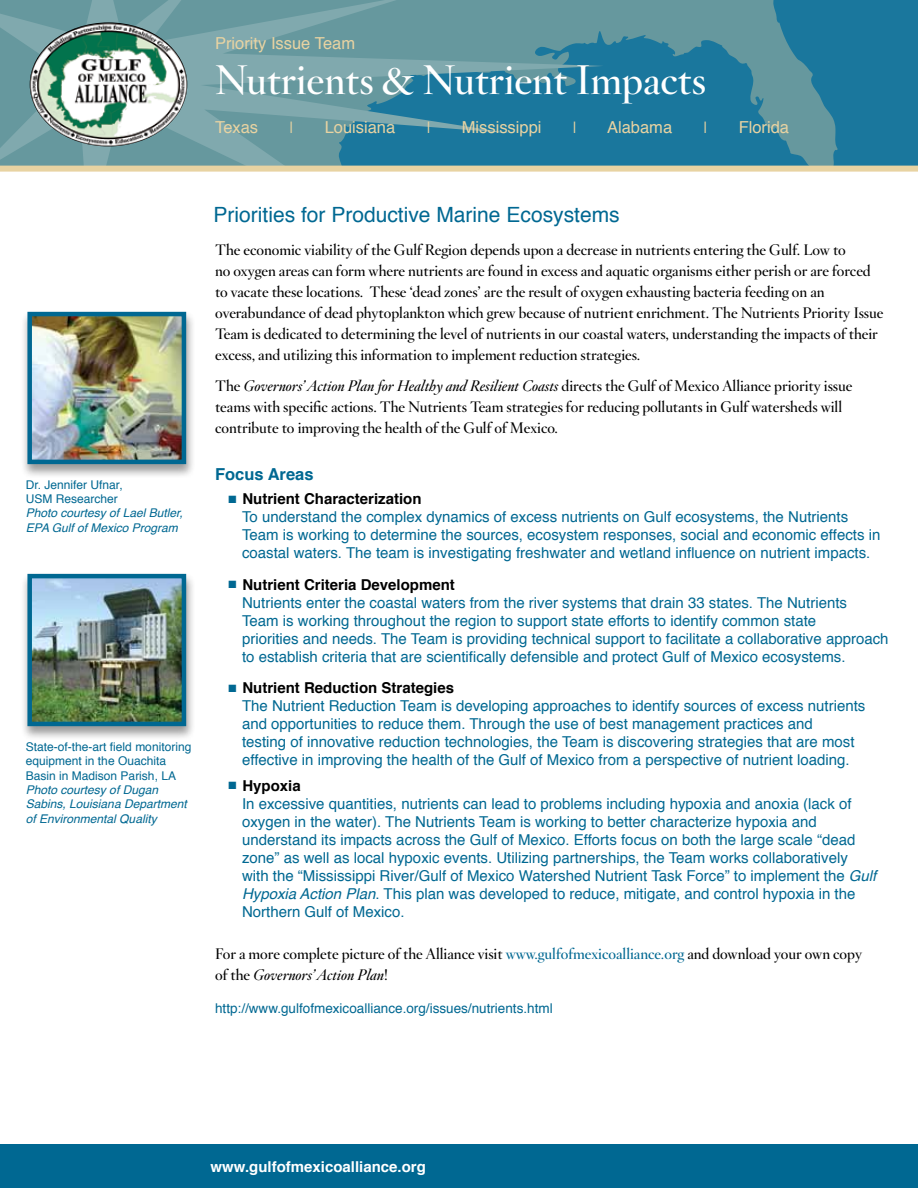
<style>
.page{position:relative;width:918px;height:1188px;background:#fff}
.page>*{position:absolute;margin:0;border:0;box-sizing:border-box;transform-origin:0 0}
.t1{font:40.5px "Hoefler Titling HTF Sm Roman";color:#fff}
.t2{font:21px "Helvetica";color:#006892}
.t3{font:16.5px "Helvetica";color:#e8d3a2}
.t4{font:700 16.5px "Helvetica";color:#006892}
.t5{font:15px/18px "Helvetica";color:#006892}
.t6{font:15px/21px "Hoefler Titling HTF Sm Roman";color:#000}
.t7{font:italic 15px "Hoefler Titling HTF Sm";color:#000}
.t8{font:700 15px "Helvetica";color:#fff}
.t9{font:13.5px "Helvetica";color:#006892}
.t10{font:italic 12px/14.4px "Helvetica";color:#006892}
.t11{font:12px/14.4px "Helvetica";color:#006892}
.s1{font-family:"Hoefler Titling HTF Sm Roman";font-style:normal}
.s2{font-weight:700;color:#000}
.s3{font-style:italic}
.s4{color:#006892}
</style>
<div class="page">
<div style="left:2px;top:0;width:916px;height:166px;background:#1a779d"></div>
<svg style="left:604px;top:0;width:234px;height:166px"></svg>
<svg style="left:0;top:0;width:604px;height:166px;fill:#66989e"></svg>
<img style="left:30px;top:22px;width:157px;height:124px">
<div style="left:0;top:1145px;width:918px;height:43px;background:#006892"></div>
<div style="left:20px;top:310px;width:175px;height:169px;background:#000;opacity:.4"></div>
<img style="left:32px;top:317px;width:149px;height:142px">
<div style="left:27px;top:312px;width:159px;height:152px;border:4px solid #006892"></div>
<div style="left:20px;top:572px;width:175px;height:169px;background:#000;opacity:.4"></div>
<img style="left:32px;top:579px;width:149px;height:142px">
<div style="left:27px;top:574px;width:159px;height:152px;border:4px solid #006892"></div>
<div style="left:0;top:166px;width:918px;height:6px;background:#e8d3a2"></div>
<svg style="left:291px;top:121px;width:1px;height:12px"></svg>
<svg style="left:428px;top:121px;width:1px;height:12px"></svg>
<svg style="left:574px;top:121px;width:1px;height:12px"></svg>
<svg style="left:705px;top:121px;width:1px;height:12px"></svg>
<p class="t3" style="left:215px;top:30px;width:141px">Priority Issue Team</p>
<h1 class="t1" style="left:215px;top:53px;width:492px">Nutrients &amp; Nutrient Impacts</h1>
<p class="t3" style="left:215px;top:114px;width:45px">Texas</p>
<p class="t3" style="left:325px;top:114px;width:72px">Louisiana</p>
<p class="t3" style="left:462px;top:114px;width:81px">Mississippi</p>
<p class="t3" style="left:607px;top:114px;width:67px">Alabama</p>
<p class="t3" style="left:739px;top:114px;width:52px">Florida</p>
<p class="t11" style="left:26px;top:478px;width:98px">Dr. Jennifer Ufnar,<br>USM Researcher</p>
<p class="t10" style="left:26px;top:506px;width:158px">Photo courtesy of Lael Butler,<br>EPA Gulf of Mexico Program</p>
<p class="t11" style="left:26px;top:740px;width:167px">State-of-the-art field monitoring equipment in the Ouachita<br>Basin in Madison Parish, LA</p>
<p class="t10" style="left:26px;top:783px;width:162px">Photo courtesy of Dugan<br>Sabins, Louisiana Department of Environmental Quality</p>
<h2 class="t2" style="left:214px;top:198px;width:408px">Priorities for Productive Marine Ecosystems</h2>
<p class="t6" style="left:215px;top:239px;width:670px">The economic viability of the Gulf Region depends upon a decrease in nutrients entering the Gulf. Low to<br>no oxygen areas can form where nutrients are found in excess and aquatic organisms either perish or are forced to vacate these locations. These ‘dead zones’ are the result of oxygen exhausting bacteria feeding on an overabundance of dead phytoplankton which grew because of nutrient enrichment. The Nutrients Priority Issue Team is dedicated to determining the level of nutrients in our coastal waters, understanding the impacts of their excess, and utilizing this information to implement reduction strategies.</p>
<p class="t7" style="left:215px;top:376px;width:639px"><span class="s1">The</span> Governors’ Action Plan for Healthy and Resilient Coasts <span class="s1">directs the Gulf of Mexico Alliance priority issue</span></p>
<p class="t6" style="left:215px;top:396px;width:629px">teams with specific actions. The Nutrients Team strategies for reducing pollutants in Gulf watersheds will contribute to improving the health of the Gulf of Mexico.</p>
<p class="t4" style="left:215px;top:461px;width:100px">Focus Areas</p>
<p class="t5" style="left:242px;top:490px;width:640px;text-indent:-13px">■ <span class="s2">Nutrient Characterization<br></span>To understand the complex dynamics of excess nutrients on Gulf ecosystems, the Nutrients Team is working to determine the sources, ecosystem responses, social and economic effects in coastal waters. The team is investigating freshwater and wetland influence on nutrient impacts.</p>
<p class="t5" style="left:242px;top:576px;width:648px;text-indent:-13px">■ <span class="s2">Nutrient Criteria Development<br></span>Nutrients enter the coastal waters from the river systems that drain 33 states. The Nutrients<br>Team is working throughout the region to support state efforts to identify common state<br>priorities and needs. The Team is providing technical support to facilitate a collaborative approach to establish criteria that are scientifically defensible and protect Gulf of Mexico ecosystems.</p>
<p class="t5" style="left:242px;top:679px;width:625px;text-indent:-13px">■ <span class="s2">Nutrient Reduction Strategies<br></span>The Nutrient Reduction Team is developing approaches to identify sources of excess nutrients and opportunities to reduce them. Through the use of best management practices and<br>testing of innovative reduction technologies, the Team is discovering strategies that are most effective in improving the health of the Gulf of Mexico from a perspective of nutrient loading.</p>
<p class="t5" style="left:242px;top:777px;width:636px;text-indent:-13px">■ <span class="s2">Hypoxia<br></span>In excessive quantities, nutrients can lead to problems including hypoxia and anoxia (lack of oxygen in the water). The Nutrients Team is working to better characterize hypoxia and understand its impacts across the Gulf of Mexico. Efforts focus on both the large scale “dead zone” as well as local hypoxic events. Utilizing partnerships, the Team works collaboratively with the “Mississippi River/Gulf of Mexico Watershed Nutrient Task Force” to implement the <span class="s3">Gulf Hypoxia Action Plan</span>. This plan was developed to reduce, mitigate, and control hypoxia in the Northern Gulf of Mexico.</p>
<p class="t6" style="left:215px;top:943px;width:648px">For a more complete picture of the Alliance visit <span class="s4">www.gulfofmexicoalliance.org</span> and download your own copy</p>
<p class="t7" style="left:215px;top:964px;width:174px"><span class="s1">of the</span> Governors’ Action Plan<span class="s1">!</span></p>
<p class="t9" style="left:215px;top:997px;width:339px">http://www.gulfofmexicoalliance.org/issues/nutrients.html</p>
<p class="t8" style="left:211px;top:1155px;width:217px">www.gulfofmexicoalliance.org</p>
</div>
